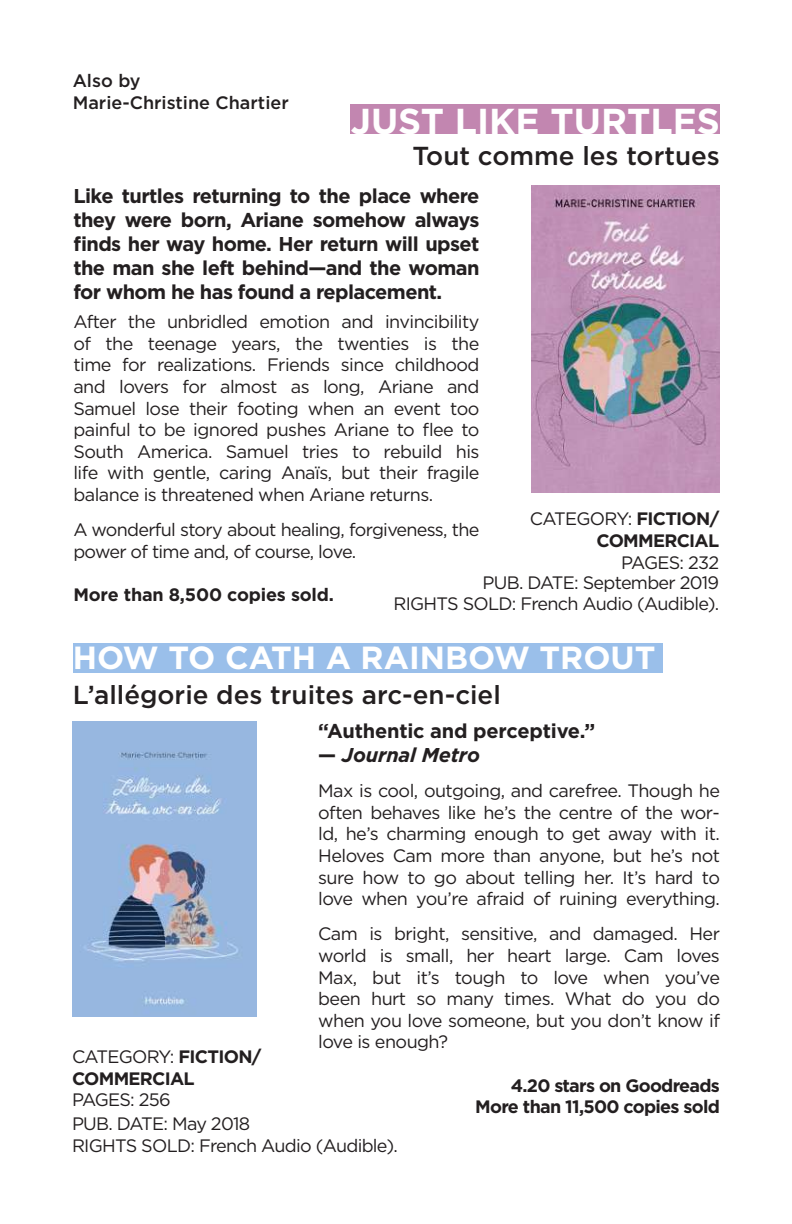
<style>
.page{position:relative;width:792px;height:1224px;background:#fff}
.page>*{position:absolute;margin:0;border:0;box-sizing:border-box;transform-origin:0 0}
.t1{font:700 36px "Gotham";color:#fff}
.t2{font:700 32px "Gotham";color:#fff}
.t3{font:500 26px "Gotham";color:#231f20}
.t4{font:700 20px/24px "Gotham";letter-spacing:-.03em;color:#231f20;text-align:justify}
.t5{font:700 20px "Gotham";letter-spacing:-.01em;color:#231f20}
.t6{font:italic 700 20px "Gotham";letter-spacing:-.01em;color:#231f20}
.t7{font:18px/21.6px "Gotham";letter-spacing:-.04em;color:#231f20;text-align:justify}
.t8{font:700 18px/21.6px "Gotham";letter-spacing:-.04em;color:#231f20;text-align:right}
.t9{font:500 18px/21.6px "Gotham";color:#231f20}
.t10{font:700 18px "Gotham";letter-spacing:-.01em;color:#231f20}
.s1{font-weight:400}
.s2{font-style:normal}
</style>
<div class="page">
<img style="left:531px;top:185px;width:189px;height:307px">
<img style="left:73px;top:721px;width:183px;height:295px">
<div style="left:73px;top:643px;width:589px;height:30px;background:#9abfea"></div>
<div style="left:351px;top:105px;width:369px;height:29px;background:#c286b0"></div>
<p class="t9" style="left:73px;top:69px;width:218px">Also by<br>Marie-Christine Chartier</p>
<h1 class="t1" style="left:351px;top:101px;width:371px">JUST LIKE TURTLES</h1>
<h3 class="t3" style="left:412px;top:141px;width:309px">Tout comme les tortues</h3>
<p class="t4" style="left:73px;top:183px;width:408px">Like turtles returning to the place where they were born, Ariane somehow always finds her way home. Her return will upset the man she left behind—and the woman for whom he has found a replacement.</p>
<p class="t7" style="left:73px;top:311px;width:408px">After the unbridled emotion and invincibility of the teenage years, the twenties is the time for realizations. Friends since childhood and lovers for almost as long, Ariane and Samuel lose their footing when an event too painful to be ignored pushes Ariane to flee to South America. Samuel tries to rebuild his life with gentle, caring Anaïs, but their fragile balance is threatened when Ariane returns.</p>
<p class="t7" style="left:73px;top:519px;width:408px">A wonderful story about healing, forgiveness, the power of time and, of course, love.</p>
<p class="t10" style="left:73px;top:584px;width:262px">More than 8,500 copies sold.</p>
<p class="t8" style="left:530px;top:508px;width:191px"><span class="s1">CATEGORY:</span> FICTION/<br>COMMERCIAL</p>
<p class="t7" style="left:393px;top:551px;width:327px;line-height:20.8px;text-align:right">PAGES: 232<br>PUB. DATE: September 2019<br>RIGHTS SOLD: French Audio (Audible).</p>
<h2 class="t2" style="left:73px;top:640px;width:584px">HOW TO CATH A RAINBOW TROUT</h2>
<h3 class="t3" style="left:73px;top:680px;width:430px">L’allégorie des truites arc-en-ciel</h3>
<p class="t5" style="left:318px;top:719px;width:279px">“Authentic and perceptive.”</p>
<p class="t6" style="left:318px;top:743px;width:163px"><span class="s2">—</span> Journal Metro</p>
<p class="t7" style="left:318px;top:780px;width:403px">Max is cool, outgoing, and carefree. Though he often behaves like he’s the centre of the wor&shy;ld, he’s charming enough to get away with it.<br>Heloves Cam more than anyone, but he’s not sure how to go about telling her. It’s hard to love when you’re afraid of ruining everything.</p>
<p class="t7" style="left:318px;top:923px;width:403px">Cam is bright, sensitive, and damaged. Her world is small, her heart large. Cam loves Max, but it’s tough to love when you’ve been hurt so many times. What do you do when you love someone, but you don’t know if love is enough?</p>
<p class="t8" style="left:475px;top:1074px;width:246px">4.20 stars on Goodreads<br>More than 11,500 copies sold</p>
<p class="t8" style="left:72px;top:1046px;width:191px;text-align:left"><span class="s1">CATEGORY:</span> FICTION/<br>COMMERCIAL</p>
<p class="t7" style="left:72px;top:1088px;width:180px;line-height:24px">PAGES: 256<br>PUB. DATE: May 2018</p>
<p class="t7" style="left:72px;top:1135px;width:327px">RIGHTS SOLD: French Audio (Audible).</p>
</div>
